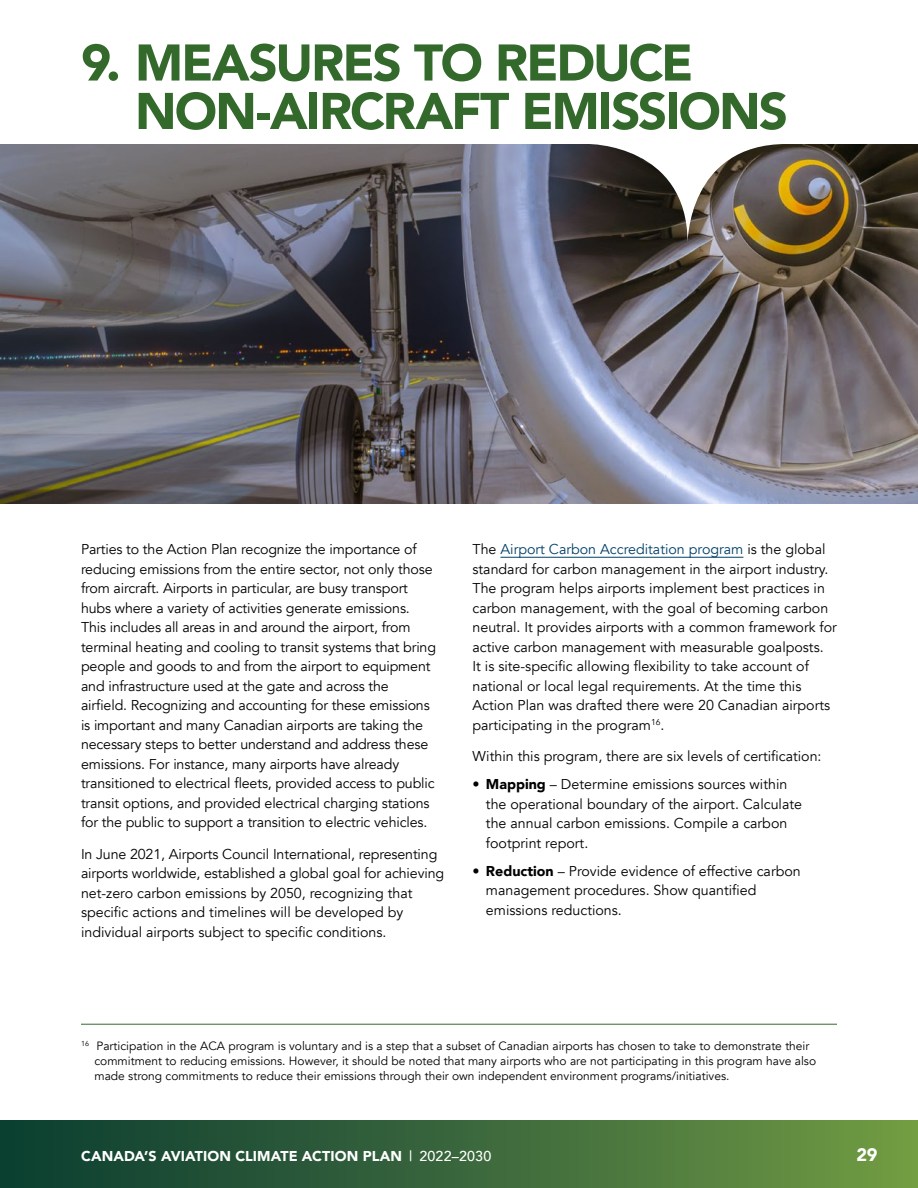
<style>
.page{position:relative;width:918px;height:1188px;background:#fff}
.page>*{position:absolute;margin:0;border:0;box-sizing:border-box;transform-origin:0 0}
.t1{font:900 51px/48.4px "Avenir";letter-spacing:-.04em;color:#336a2c}
.t2{font:900 18px "Avenir";color:#fff}
.t3{font:14.25px/19.5px "Avenir";letter-spacing:-.01em;color:#000}
.t4{font:900 14.25px "Avenir";letter-spacing:.01em;color:#fff}
.t5{font:12px/15px "Avenir";color:#000}
.s1{color:#004069}
.s2{font-weight:900}
.s3{font-weight:500}
</style>
<div class="page">
<img style="left:0;top:144px;width:918px;height:359px">
<svg style="left:589px;top:45px;width:198px;height:198px"></svg>
<hr style="left:81px;top:1024px;width:756px;height:1px;background:#336a2c">
<hr style="left:500px;top:557px;width:243px;height:1px;background:#004069">
<div style="left:0;top:1120px;width:918px;height:68px;background:linear-gradient(to right,#083a32,#709944)"></div>
<h1 class="t1" style="left:135px;top:37px;width:654px;text-indent:-54px">9. MEASURES TO REDUCE<br>NON-AIRCRAFT EMISSIONS</h1>
<p class="t3" style="left:81px;top:540px;width:357px">Parties to the Action Plan recognize the importance of reducing emissions from the entire sector, not only those from aircraft. Airports in particular, are busy transport hubs where a variety of activities generate emissions.<br>This includes all areas in and around the airport, from terminal heating and cooling to transit systems that bring people and goods to and from the airport to equipment and infrastructure used at the gate and across the airfield. Recognizing and accounting for these emissions is important and many Canadian airports are taking the necessary steps to better understand and address these emissions. For instance, many airports have already transitioned to electrical fleets, provided access to public transit options, and provided electrical charging stations for the public to support a transition to electric vehicles.</p>
<p class="t3" style="left:81px;top:844px;width:365px">In June 2021, Airports Council International, representing airports worldwide, established a global goal for achieving net-zero carbon emissions by 2050, recognizing that specific actions and timelines will be developed by individual airports subject to specific conditions.</p>
<p class="t3" style="left:472px;top:540px;width:366px">The <span class="s1">Airport Carbon Accreditation program</span> is the global standard for carbon management in the airport industry.<br>The program helps airports implement best practices in carbon management, with the goal of becoming carbon neutral. It provides airports with a common framework for active carbon management with measurable goalposts.<br>It is site-specific allowing flexibility to take account of national or local legal requirements. At the time this Action Plan was drafted there were 20 Canadian airports participating in the program<sup>16</sup>.</p>
<p class="t3" style="left:472px;top:747px;width:351px">Within this program, there are six levels of certification:</p>
<p class="t3" style="left:486px;top:775px;width:318px;text-indent:-13px">• <span class="s2">Mapping</span> – Determine emissions sources within the operational boundary of the airport. Calculate the annual carbon emissions. Compile a carbon footprint report.</p>
<p class="t3" style="left:486px;top:862px;width:316px;text-indent:-13px">• <span class="s2">Reduction</span> – Provide evidence of effective carbon management procedures. Show quantified emissions reductions.</p>
<p class="t5" style="left:94px;top:1039px;width:723px;text-indent:-13px"><sup>16</sup> Participation in the ACA program is voluntary and is a step that a subset of Canadian airports has chosen to take to demonstrate their commitment to reducing emissions. However, it should be noted that many airports who are not participating in this program have also made strong commitments to reduce their emissions through their own independent environment programs/initiatives.</p>
<p class="t4" style="left:81px;top:1143px;width:412px">CANADA’S AVIATION CLIMATE ACTION PLAN <span class="s3">| 2022–2030</span></p>
<p class="t2" style="left:856px;top:1139px;width:23px">29</p>
</div>
